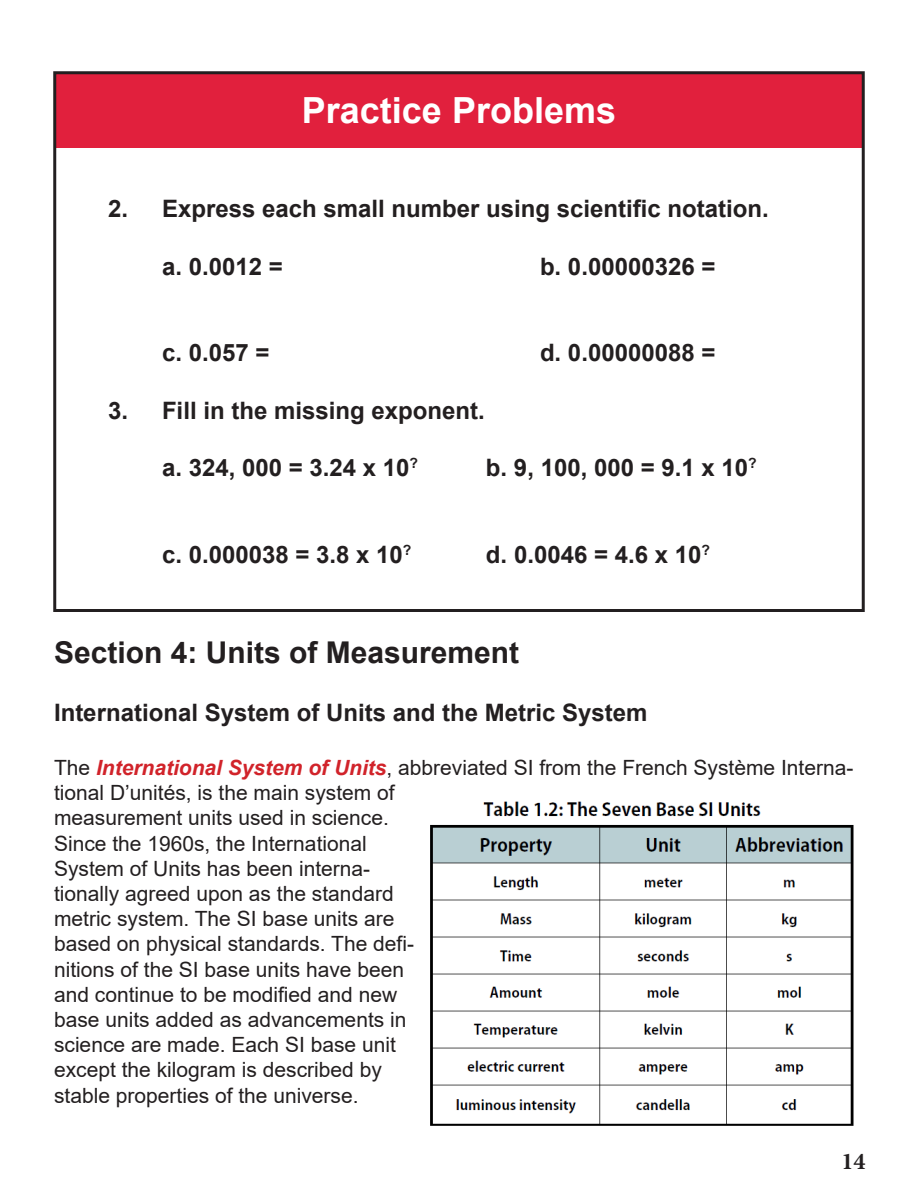
<style>
.page{position:relative;width:918px;height:1188px;background:#fff}
.page>*{position:absolute;margin:0;border:0;box-sizing:border-box;transform-origin:0 0}
.Concept_Review{font:700 36px "Arial";color:#fff}
.Headings{font:700 30px "Arial";color:#231f20}
.Concept_Review_Quest{font:700 24px "Arial";color:#231f20}
.Subheading{font:700 24px "Arial";color:#231f20}
.t1{font:700 24px "Minion Pro";color:#231f20}
.Body_Text{font:21px/25.2px "Arial";color:#231f20}
.s1{font-weight:700;font-style:italic;color:#d1232a}
</style>
<div class="page">
<div style="left:54px;top:72px;width:810px;height:76px;background:#e1203d"></div>
<div style="left:53px;top:71px;width:812px;height:541px;border:3px solid #231f20"></div>
<img style="left:430px;top:801px;width:424px;height:325px">
<p class="Concept_Review" style="left:302px;top:85px;width:316px">Practice Problems</p>
<p class="Concept_Review_Quest" style="left:108px;top:192px;width:662px">2. Express each small number using scientific notation.</p>
<p class="Concept_Review_Quest" style="left:162px;top:249px;width:122px">a. 0.0012 =</p>
<p class="Concept_Review_Quest" style="left:540px;top:249px;width:177px">b. 0.00000326 =</p>
<p class="Concept_Review_Quest" style="left:162px;top:336px;width:109px">c. 0.057 =</p>
<p class="Concept_Review_Quest" style="left:540px;top:336px;width:177px">d. 0.00000088 =</p>
<p class="Concept_Review_Quest" style="left:108px;top:393px;width:378px">3. Fill in the missing exponent.</p>
<p class="Concept_Review_Quest" style="left:162px;top:451px;width:258px">a. 324, 000 = 3.24 x 10<sup>?</sup></p>
<p class="Concept_Review_Quest" style="left:486px;top:451px;width:272px">b. 9, 100, 000 = 9.1 x 10<sup>?</sup></p>
<p class="Concept_Review_Quest" style="left:162px;top:537px;width:251px">c. 0.000038 = 3.8 x 10<sup>?</sup></p>
<p class="Concept_Review_Quest" style="left:486px;top:537px;width:226px">d. 0.0046 = 4.6 x 10<sup>?</sup></p>
<p class="Headings" style="left:54px;top:632px;width:467px">Section 4: Units of Measurement</p>
<p class="Subheading" style="left:54px;top:696px;width:595px">International System of Units and the Metric System</p>
<p class="Body_Text" style="left:54px;top:755px;width:801px">The <span class="s1">International System of Units</span>, abbreviated SI from the French Système Interna&shy;tional D’unités, is the main system of<br>measurement units used in science.<br>Since the 1960s, the International<br>System of Units has been interna-<br>tionally agreed upon as the standard<br>metric system. The SI base units are<br>based on physical standards. The defi-<br>nitions of the SI base units have been<br>and continue to be modified and new<br>base units added as advancements in<br>science are made. Each SI base unit<br>except the kilogram is described by<br>stable properties of the universe.</p>
<p class="t1" style="left:842px;top:1145px;width:25px">14</p>
</div>
